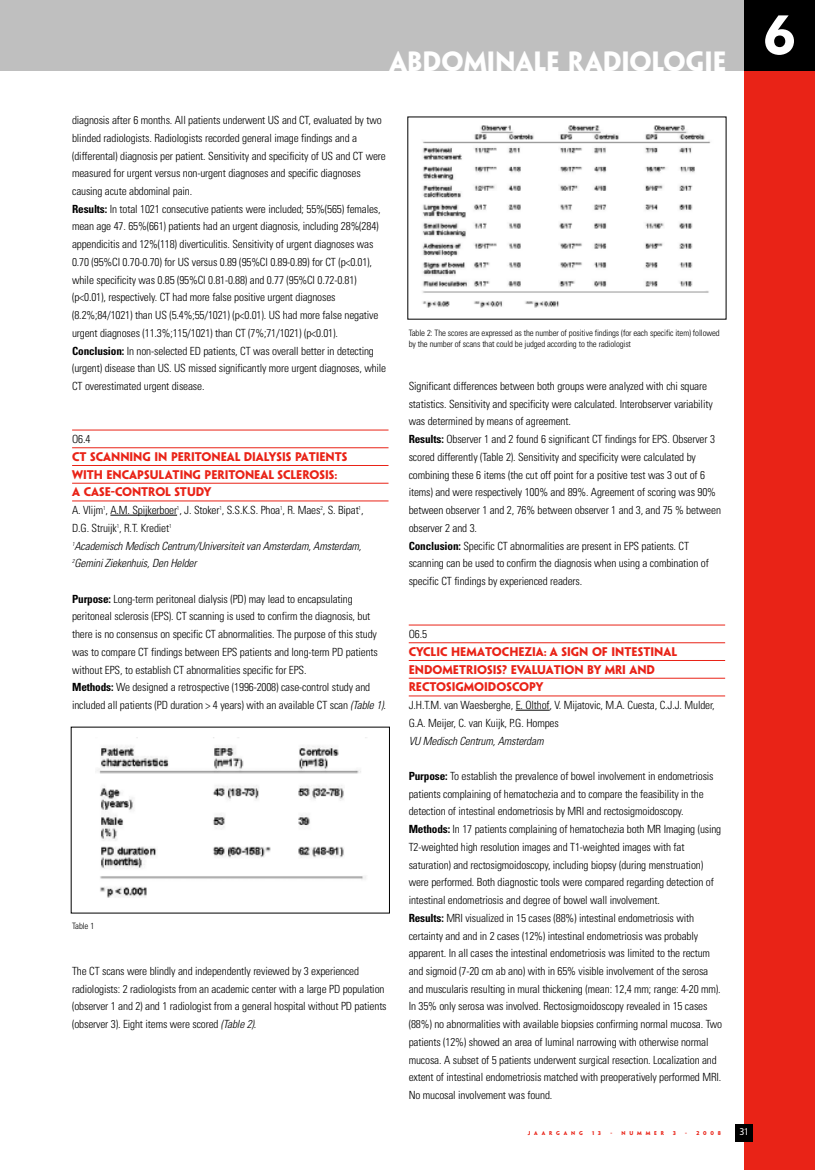
<style>
.page{position:relative;width:815px;height:1170px;background:#fff}
.page>*{position:absolute;margin:0;border:0;box-sizing:border-box;transform-origin:0 0}
.t1{font:700 50px "Penumbra Sans Std";color:#fff}
.t2{font:700 25px "Penumbra Sans Std";color:#fff}
.t3{font:300 condensed 11.25px/17.8px "Univers";letter-spacing:-.015em;color:#000}
.t4{font:italic 300 condensed 11.25px/17.8px "Univers";letter-spacing:-.015em;color:#000}
.t5{font:700 11.25px/17.8px "Penumbra Sans Std";color:#e92317}
.t6{font:300 condensed 8.75px/11.2px "Univers";letter-spacing:-.015em;color:#000}
.t7{font:8.75px "Penumbra Sans Std";color:#fff}
.t8{font:700 5px "Penumbra Sans Std";letter-spacing:.77em;color:#e92317}
.s1{font-weight:700}
.s2{font-style:normal}
.s3{font-style:italic}
</style>
<div class="page">
<div style="left:0;top:0;width:815px;height:71px;background:#bfbfbf"></div>
<div style="left:744px;top:0;width:71px;height:1169px;background:#e92317"></div>
<div style="left:735px;top:1123px;width:18px;height:18px;background:#000"></div>
<div style="left:744px;top:0;width:71px;height:71px;background:#000"></div>
<hr style="left:72px;top:430px;width:317px;height:1px;background:#e92317">
<hr style="left:72px;top:447px;width:317px;height:1px;background:#e92317">
<hr style="left:72px;top:465px;width:317px;height:1px;background:#e92317">
<hr style="left:72px;top:483px;width:317px;height:1px;background:#e92317">
<hr style="left:72px;top:500px;width:317px;height:1px;background:#e92317">
<hr style="left:110px;top:515px;width:67px;height:1px;background:#000">
<hr style="left:409px;top:624px;width:316px;height:1px;background:#e92317">
<hr style="left:409px;top:642px;width:316px;height:1px;background:#e92317">
<hr style="left:409px;top:660px;width:316px;height:1px;background:#e92317">
<hr style="left:409px;top:678px;width:316px;height:1px;background:#e92317">
<hr style="left:409px;top:695px;width:316px;height:1px;background:#e92317">
<hr style="left:516px;top:709px;width:34px;height:1px;background:#000">
<img style="left:97px;top:737px;width:270px;height:161px">
<img style="left:422px;top:125px;width:289px;height:183px">
<h2 class="t2" style="left:390px;top:48px;width:338px">ABDOMINALE RADIOLOGIE</h2>
<p class="t3" style="left:72px;top:112px;width:316px">diagnosis after 6 months. All patients underwent US and CT, evaluated by two blinded radiologists. Radiologists recorded general image findings and a (differental) diagnosis per patient. Sensitivity and specificity of US and CT were measured for urgent versus non-urgent diagnoses and specific diagnoses causing acute abdominal pain.<br><span class="s1">Results:</span> In total 1021 consecutive patients were included; 55%(565) females, mean age 47. 65%(661) patients had an urgent diagnosis, including 28%(284) appendicitis and 12%(118) diverticulitis. Sensitivity of urgent diagnoses was 0.70 (95%CI 0.70-0.70) for US versus 0.89 (95%CI 0.89-0.89) for CT (p&lt;0.01), while specificity was 0.85 (95%CI 0.81-0.88) and 0.77 (95%CI 0.72-0.81) (p&lt;0.01), respectively. CT had more false positive urgent diagnoses (8.2%;84/1021) than US (5.4%;55/1021) (p&lt;0.01). US had more false negative urgent diagnoses (11.3%;115/1021) than CT (7%;71/1021) (p&lt;0.01).<br><span class="s1">Conclusion:</span> In non-selected ED patients, CT was overall better in detecting (urgent) disease than US. US missed significantly more urgent diagnoses, while CT overestimated urgent disease.</p>
<p class="t3" style="left:72px;top:431px;width:20px">O6.4</p>
<p class="t5" style="left:72px;top:448px;width:277px">CT SCANNING IN PERITONEAL DIALYSIS PATIENTS<br>WITH ENCAPSULATING PERITONEAL SCLEROSIS:<br>A CASE-CONTROL STUDY</p>
<p class="t4" style="left:72px;top:502px;width:293px"><span class="s2">A. Vlijm</span><sup>1</sup><span class="s2">, A.M. Spijkerboer</span><sup>1</sup><span class="s2">, J. Stoker</span><sup>1</sup><span class="s2">, S.S.K.S. Phoa</span><sup>1</sup><span class="s2">, R. Maes</span><sup>2</sup><span class="s2">, S. Bipat</span><sup>1</sup><span class="s2">, D.G. Struijk</span><sup>1</sup><span class="s2">, R.T. Krediet</span><sup>1<br></sup><sup>1</sup>Academisch Medisch Centrum/Universiteit van Amsterdam, Amsterdam, <sup>2</sup>Gemini Ziekenhuis, Den Helder</p>
<p class="t3" style="left:72px;top:591px;width:315px"><span class="s1">Purpose:</span> Long-term peritoneal dialysis (PD) may lead to encapsulating peritoneal sclerosis (EPS). CT scanning is used to confirm the diagnosis, but there is no consensus on specific CT abnormalities. The purpose of this study was to compare CT findings between EPS patients and long-term PD patients without EPS, to establish CT abnormalities specific for EPS.<br><span class="s1">Methods:</span> We designed a retrospective (1996-2008) case-control study and included all patients (PD duration &gt; 4 years) with an available CT scan <span class="s3">(Table 1)</span>.</p>
<p class="t6" style="left:72px;top:921px;width:24px">Table 1</p>
<p class="t3" style="left:72px;top:963px;width:316px">The CT scans were blindly and independently reviewed by 3 experienced radiologists: 2 radiologists from an academic center with a large PD population (observer 1 and 2) and 1 radiologist from a general hospital without PD patients (observer 3). Eight items were scored <span class="s3">(Table 2)</span>.</p>
<p class="t6" style="left:409px;top:328px;width:313px">Table 2: The scores are expressed as the number of positive findings (for each specific item) followed by the number of scans that could be judged according to the radiologist</p>
<p class="t3" style="left:409px;top:378px;width:314px">Significant differences between both groups were analyzed with chi square statistics. Sensitivity and specificity were calculated. Interobserver variability was determined by means of agreement.<br><span class="s1">Results:</span> Observer 1 and 2 found 6 significant CT findings for EPS. Observer 3 scored differently (Table 2). Sensitivity and specificity were calculated by combining these 6 items (the cut off point for a positive test was 3 out of 6 items) and were respectively 100% and 89%. Agreement of scoring was 90% between observer 1 and 2, 76% between observer 1 and 3, and 75 % between observer 2 and 3.<br><span class="s1">Conclusion:</span> Specific CT abnormalities are present in EPS patients. CT scanning can be used to confirm the diagnosis when using a combination of specific CT findings by experienced readers.</p>
<p class="t3" style="left:409px;top:626px;width:20px">O6.5</p>
<p class="t5" style="left:409px;top:643px;width:270px">CYCLIC HEMATOCHEZIA: A SIGN OF INTESTINAL<br>ENDOMETRIOSIS? EVALUATION BY MRI AND<br>RECTOSIGMOIDOSCOPY</p>
<p class="t3" style="left:409px;top:697px;width:308px">J.H.T.M. van Waesberghe, E. Olthof, V. Mijatovic, M.A. Cuesta, C.J.J. Mulder,<br>G.A. Meijer, C. van Kuijk, P.G. Hompes</p>
<p class="t4" style="left:409px;top:732px;width:136px">VU Medisch Centrum, Amsterdam</p>
<p class="t3" style="left:409px;top:768px;width:315px"><span class="s1">Purpose:</span> To establish the prevalence of bowel involvement in endometriosis patients complaining of hematochezia and to compare the feasibility in the detection of intestinal endometriosis by MRI and rectosigmoidoscopy.<br><span class="s1">Methods:</span> In 17 patients complaining of hematochezia both MR Imaging (using T2-weighted high resolution images and T1-weighted images with fat saturation) and rectosigmoidoscopy, including biopsy (during menstruation) were performed. Both diagnostic tools were compared regarding detection of intestinal endometriosis and degree of bowel wall involvement.<br><span class="s1">Results:</span> MRI visualized in 15 cases (88%) intestinal endometriosis with certainty and and in 2 cases (12%) intestinal endometriosis was probably apparent. In all cases the intestinal endometriosis was limited to the rectum and sigmoid (7-20 cm ab ano) with in 65% visible involvement of the serosa and muscularis resulting in mural thickening (mean: 12,4 mm; range: 4-20 mm).<br>In 35% only serosa was involved. Rectosigmoidoscopy revealed in 15 cases (88%) no abnormalities with available biopsies confirming normal mucosa. Two patients (12%) showed an area of luminal narrowing with otherwise normal mucosa. A subset of 5 patients underwent surgical resection. Localization and extent of intestinal endometriosis matched with preoperatively performed MRI.<br>No mucosal involvement was found.</p>
<p class="t8" style="left:528px;top:1129px;width:56px">JAARGANG</p>
<p class="t8" style="left:592px;top:1129px;width:10px">1 3</p>
<p class="t8" style="left:610px;top:1129px;width:55px">- NUMMER</p>
<p class="t8" style="left:673px;top:1129px;width:4px">3</p>
<p class="t8" style="left:685px;top:1129px;width:37px">- 2008</p>
<p class="t7" style="left:740px;top:1126px;width:10px">31</p>
<h1 class="t1" style="left:763px;top:8px;width:34px">6</h1>
</div>
